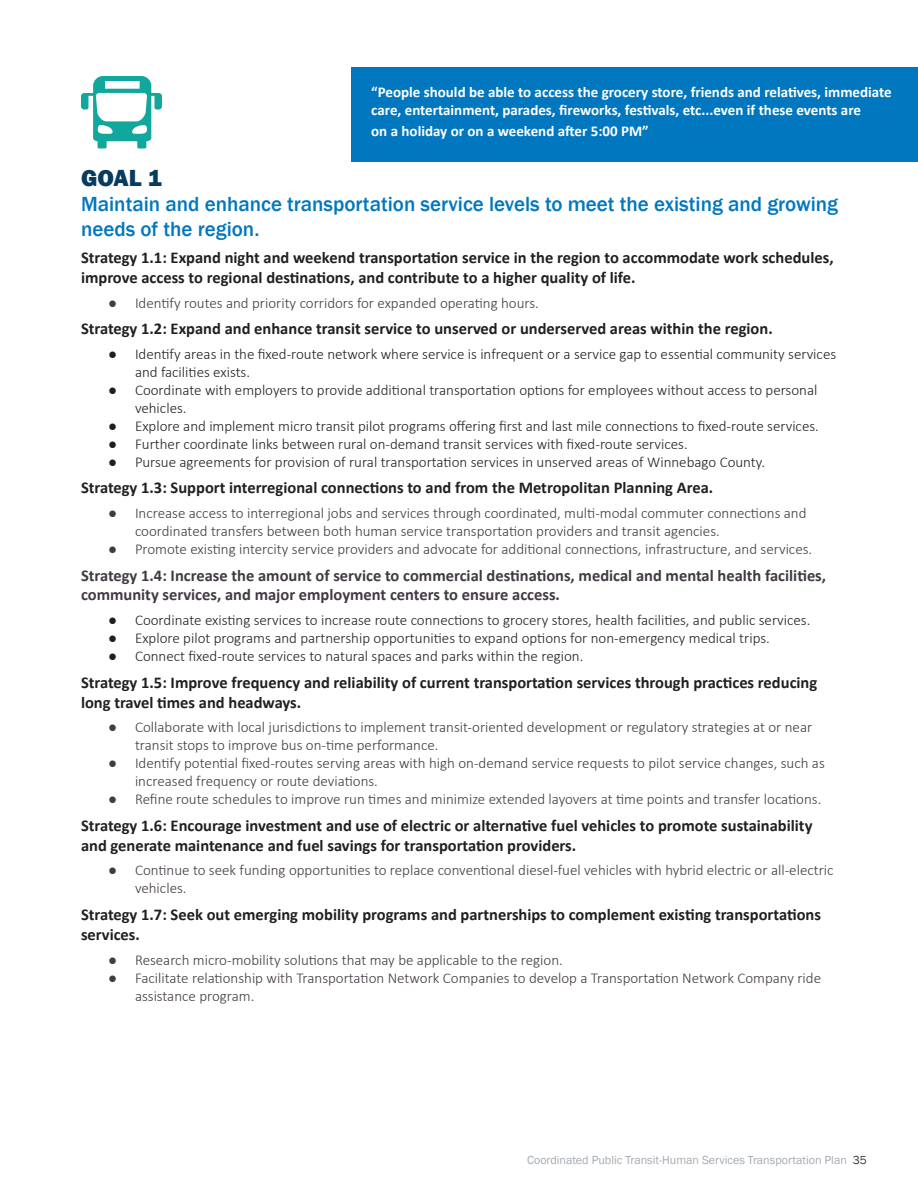
<style>
.page{position:relative;width:918px;height:1188px;background:#fff}
.page>*{position:absolute;margin:0;border:0;box-sizing:border-box;transform-origin:0 0}
.t1{font:800 24px "Franklin Gothic";color:#073b60}
.t2{font:500 21px/25.2px "Franklin Gothic";color:#0077bf}
.t3{font:700 16.5px/19.8px "Calibri";color:#231f20}
.t4{font:700 16.5px/19.8px "Calibri";color:#423a43}
.t5{font:300 15px/18px "Calibri";color:#423a43}
.t6{font:300 15px/18px "Calibri";color:#231f20}
.t7{font:700 15px/18px "Calibri";color:#fff}
.t8{font:12px "Franklin Gothic";color:#a4aab1}
.s1{font-weight:700}
.s2{color:#433b39}
</style>
<div class="page">
<svg style="left:81px;top:76px;width:81px;height:72px"></svg>
<div style="left:351px;top:68px;width:567px;height:94px;background:#0077bf"></div>
<p class="t7" style="left:371px;top:83px;width:522px">“People should be able to access the grocery store, friends and relatives, immediate care, entertainment, parades, fireworks, festivals, etc...even if these events are</p>
<p class="t7" style="left:371px;top:122px;width:279px">on a holiday or on a weekend after 5:00 PM”</p>
<h1 class="t1" style="left:81px;top:162px;width:82px">GOAL 1</h1>
<h2 class="t2" style="left:81px;top:192px;width:759px">Maintain and enhance transportation service levels to meet the existing and growing needs of the region.</h2>
<p class="t3" style="left:81px;top:247px;width:754px">Strategy 1.1: Expand night and weekend transportation service in the region to accommodate work schedules, improve access to regional destinations, and contribute to a higher quality of life.</p>
<p class="t5" style="left:108px;top:293px;width:432px"><span class="s1">●</span> Identify routes and priority corridors for expanded operating hours.</p>
<p class="t3" style="left:81px;top:318px;width:693px">Strategy 1.2: Expand and enhance transit service to unserved or underserved areas within the region.</p>
<p class="t6" style="left:135px;top:345px;width:703px;text-indent:-27px"><span class="s1">●</span> Identify areas in the fixed-route network where service is infrequent or a service gap to essential community services and facilities exists.</p>
<p class="t6" style="left:135px;top:381px;width:684px;text-indent:-27px"><span class="s1">●</span> Coordinate with employers to provide additional transportation options for employees without access to personal vehicles.</p>
<p class="t6" style="left:108px;top:417px;width:712px"><span class="s1">●</span> Explore and implement micro transit pilot programs offering first and last mile connections to fixed-route services.</p>
<p class="t6" style="left:108px;top:435px;width:581px"><span class="s1">●</span> Further coordinate links between rural on-demand transit services with fixed-route services.</p>
<p class="t6" style="left:108px;top:453px;width:659px"><span class="s1">●</span> Pursue agreements for provision of rural transportation services in unserved areas of Winnebago County.</p>
<p class="t3" style="left:81px;top:478px;width:634px">Strategy 1.3: Support interregional connections to and from the Metropolitan Planning Area.</p>
<p class="t5" style="left:135px;top:504px;width:673px;text-indent:-27px"><span class="s1">●</span> Increase access to interregional jobs and services through coordinated, multi-modal commuter connections and coordinated transfers between both human service transportation providers and transit agencies.</p>
<p class="t5" style="left:108px;top:540px;width:706px"><span class="s1">●</span> Promote existing intercity service providers and advocate for additional connections, infrastructure, and services.</p>
<p class="t4" style="left:81px;top:565px;width:747px">Strategy 1.4: Increase the amount of service to commercial destinations, medical and mental health facilities, community services, and major employment centers to ensure access.</p>
<p class="t6" style="left:108px;top:611px;width:704px"><span class="s1">●</span> Coordinate existing services to increase route connections to grocery stores, health facilities, and public services.</p>
<p class="t6" style="left:108px;top:629px;width:663px"><span class="s1">●</span> Explore pilot programs and partnership opportunities to expand options for non-emergency medical trips.</p>
<p class="t6" style="left:108px;top:647px;width:477px"><span class="s1">●</span> Connect fixed-route services to natural spaces and parks within the region.</p>
<p class="t3" style="left:81px;top:672px;width:738px">Strategy 1.5: Improve frequency and reliability of current transportation services through practices reducing long travel times and headways.</p>
<p class="t5" style="left:135px;top:718px;width:679px;text-indent:-27px"><span class="s1">●</span> Collaborate with local jurisdictions to implement transit-oriented development or regulatory strategies at or near transit stops to improve bus on-time performance.</p>
<p class="t5" style="left:135px;top:754px;width:691px;text-indent:-27px"><span class="s1">●</span> Identify potential fixed-routes serving areas with high on-demand service requests to pilot service changes, such as increased frequency or route deviations.</p>
<p class="t5" style="left:108px;top:790px;width:715px"><span class="s1">●</span> Refine route schedules to improve run times and minimize extended layovers at time points and transfer locations.</p>
<p class="t3" style="left:81px;top:815px;width:733px">Strategy 1.6: Encourage investment and use of electric or alternative fuel vehicles to promote sustainability and generate maintenance and fuel savings for transportation providers.</p>
<p class="t5" style="left:135px;top:861px;width:700px;text-indent:-27px"><span class="s1">●</span> Continue to seek funding opportunities to replace conventional diesel-fuel vehicles with hybrid electric or all-electric vehicles.</p>
<p class="t3" style="left:81px;top:904px;width:742px">Strategy 1.7: Seek out emerging mobility programs and partnerships to complement existing transportations services.</p>
<p class="t5" style="left:108px;top:950px;width:456px"><span class="s1">●</span> Research micro-mobility solutions that may be applicable to the region.</p>
<p class="t5" style="left:135px;top:968px;width:688px;text-indent:-27px"><span class="s1">●</span> Facilitate relationship with Transportation Network Companies to develop a Transportation Network Company ride assistance program.</p>
<p class="t8" style="left:527px;top:1153px;width:341px">Coordinated Public Transit-Human Services Transportation Plan <span class="s2">35</span></p>
</div>
